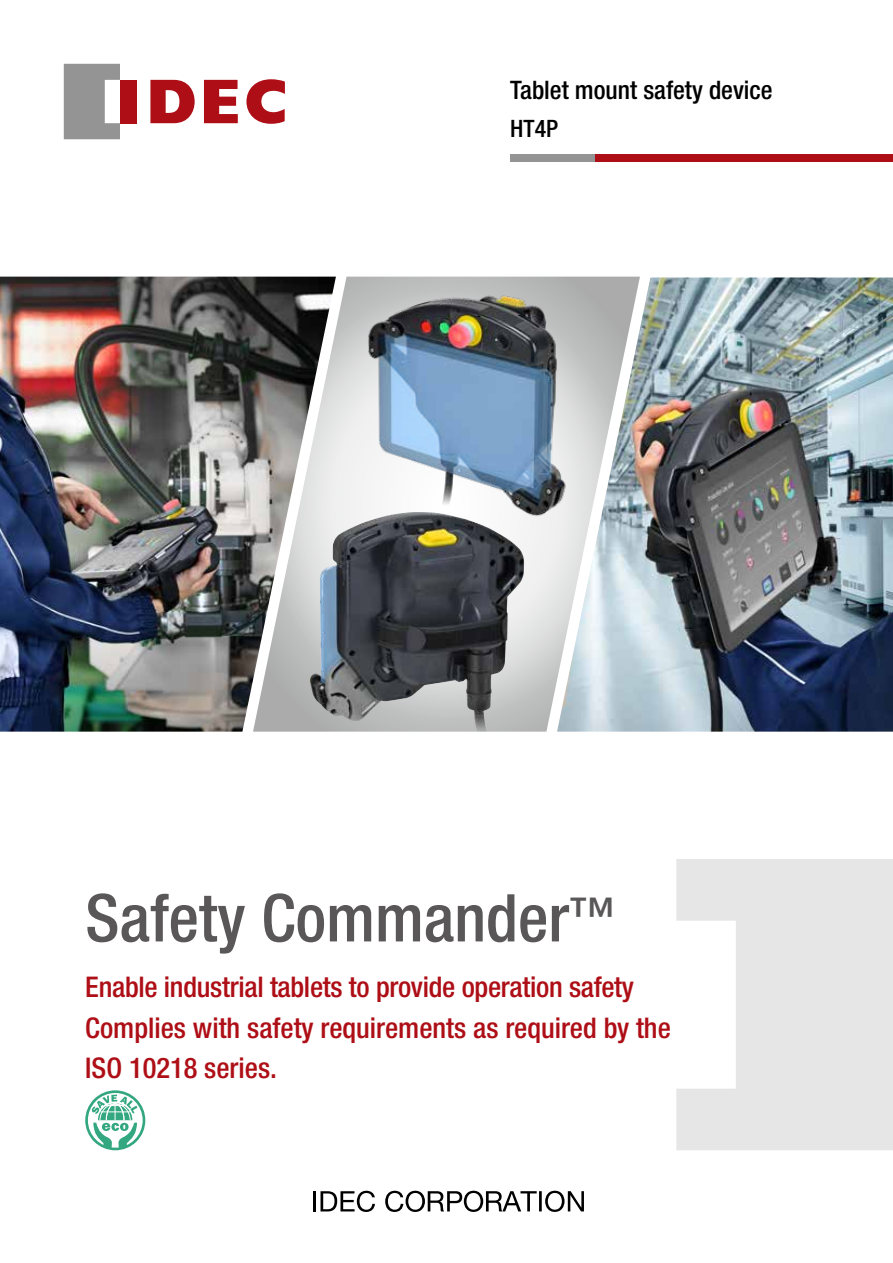
<style>
.page{position:relative;width:893px;height:1263px;background:#fff}
.page>*{position:absolute;margin:0;border:0;box-sizing:border-box;transform-origin:0 0}
.t1{font:500 condensed 66px "Helvetica Neue LT Std";color:#595757}
.t2{font:500 condensed 28.5px/40.5px "Helvetica Neue LT Std";letter-spacing:-.005em;color:#ae0e16}
.t3{font:500 condensed 25.5px "Helvetica Neue LT Std";color:#000}
.t4{font:500 condensed 24px "Helvetica Neue LT Std";color:#000}
</style>
<div class="page">
<svg style="left:64px;top:64px;width:56px;height:75px"></svg>
<svg style="left:150px;top:80px;width:45px;height:43px"></svg>
<svg style="left:204px;top:80px;width:34px;height:43px"></svg>
<div style="left:120px;top:80px;width:16px;height:43px;background:#ae0e16"></div>
<svg style="left:246px;top:79px;width:39px;height:45px"></svg>
<div style="left:510px;top:154px;width:86px;height:8px;background:#949495"></div>
<div style="left:595px;top:154px;width:298px;height:8px;background:#ae0e16"></div>
<hr style="left:313px;top:1191px;width:3px;height:20px;background:#000">
<svg style="left:320px;top:1191px;width:55px;height:21px"></svg>
<svg style="left:385px;top:1191px;width:152px;height:21px"></svg>
<hr style="left:539px;top:1191px;width:3px;height:20px;background:#000">
<svg style="left:545px;top:1191px;width:39px;height:21px"></svg>
<svg style="left:676px;top:859px;width:217px;height:291px;fill:#e6e6e6"></svg>
<img style="left:0;top:277px;width:253px;height:455px">
<img style="left:640px;top:277px;width:253px;height:455px">
<svg style="left:253px;top:277px;width:387px;height:455px;background:#b0b4b5"></svg>
<img style="left:324px;top:277px;width:288px;height:275px">
<img style="left:310px;top:512px;width:201px;height:220px">
<svg style="left:85px;top:1090px;width:60px;height:60px"></svg>
<p class="t3" style="left:510px;top:75px;width:264px">Tablet mount safety device</p>
<p class="t4" style="left:510px;top:114px;width:49px">HT4P</p>
<h1 class="t1" style="left:85px;top:879px;width:532px">Safety Commander<sup>™</sup></h1>
<p class="t2" style="left:85px;top:966px;width:587px">Enable industrial tablets to provide operation safety<br>Complies with safety requirements as required by the<br>ISO 10218 series.</p>
</div>
